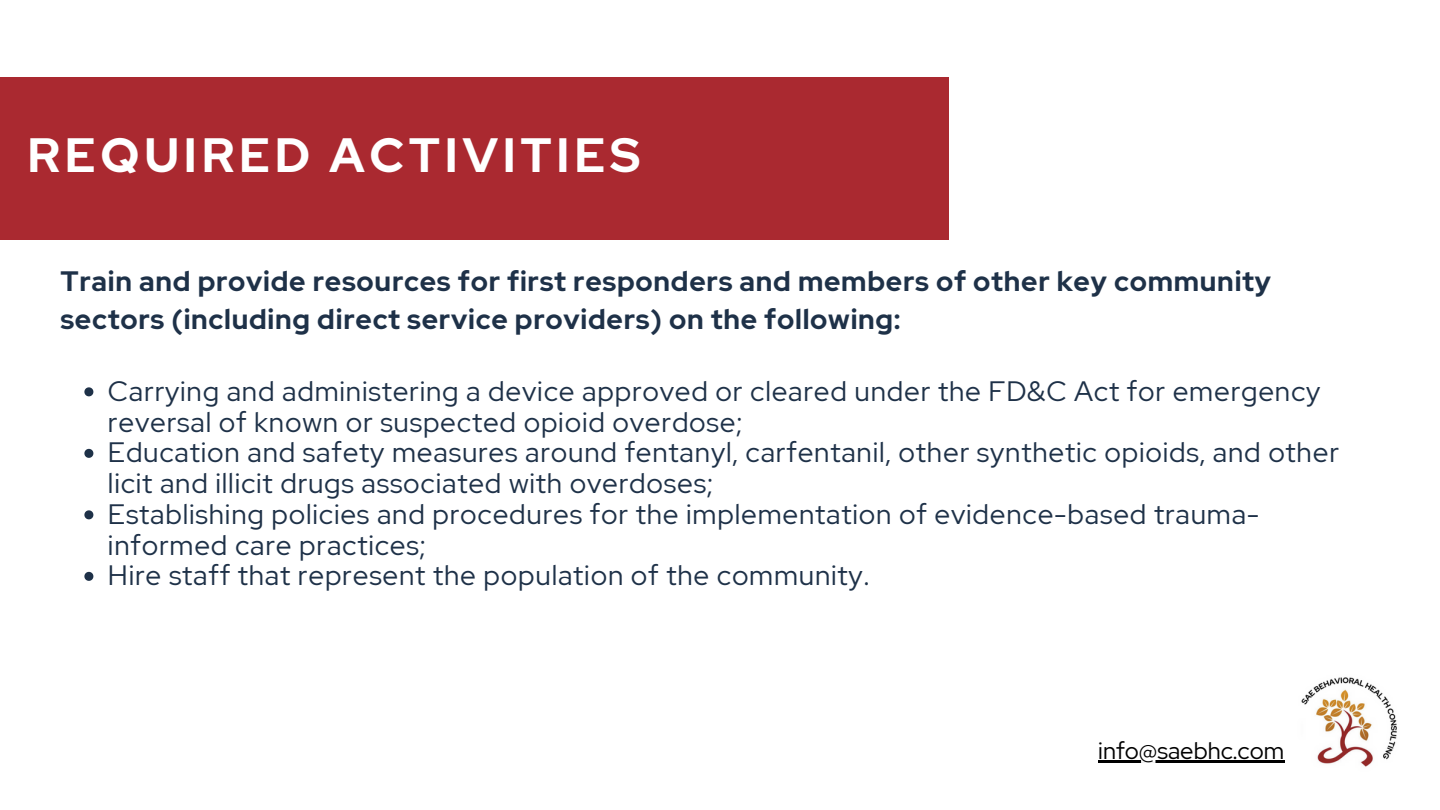
<style>
.page{position:relative;width:1440px;height:810px;background:#fff}
.page>*{position:absolute;margin:0;border:0;box-sizing:border-box;transform-origin:0 0}
.t1{font:700 48px "Red Hat Display";letter-spacing:.1em;color:#fff}
.t2{font:28px/30.8px "Red Hat Display";letter-spacing:.03em;color:#1e3148}
.t3{font:700 28px/37.5px "Red Hat Display";letter-spacing:.025em;color:#1e3148}
.t4{font:23.8px "Red Hat Display";color:#000}
</style>
<div class="page">
<div style="left:0;top:77px;width:948px;height:163px;background:#aa2930"></div>
<svg style="left:84px;top:387px;width:9px;height:9px"></svg>
<svg style="left:84px;top:449px;width:9px;height:9px"></svg>
<svg style="left:84px;top:510px;width:9px;height:9px"></svg>
<svg style="left:84px;top:572px;width:9px;height:9px"></svg>
<img style="left:1301px;top:677px;width:96px;height:90px">
<hr style="left:1098px;top:760px;width:186px;height:2px;background:#000">
<h1 class="t1" style="left:27px;top:123px;width:615px">REQUIRED ACTIVITIES</h1>
<p class="t3" style="left:60px;top:263px;width:1212px">Train and provide resources for first responders and members of other key community sectors (including direct service providers) on the following:</p>
<p class="t2" style="left:108px;top:375px;width:1233px">Carrying and administering a device approved or cleared under the FD&amp;C Act for emergency reversal of known or suspected opioid overdose;<br>Education and safety measures around fentanyl, carfentanil, other synthetic opioids, and other licit and illicit drugs associated with overdoses;<br>Establishing policies and procedures for the implementation of evidence-based trauma&shy;informed care practices;<br>Hire staff that represent the population of the community.</p>
<p class="t4" style="left:1098px;top:734px;width:188px">info@saebhc.com</p>
</div>
